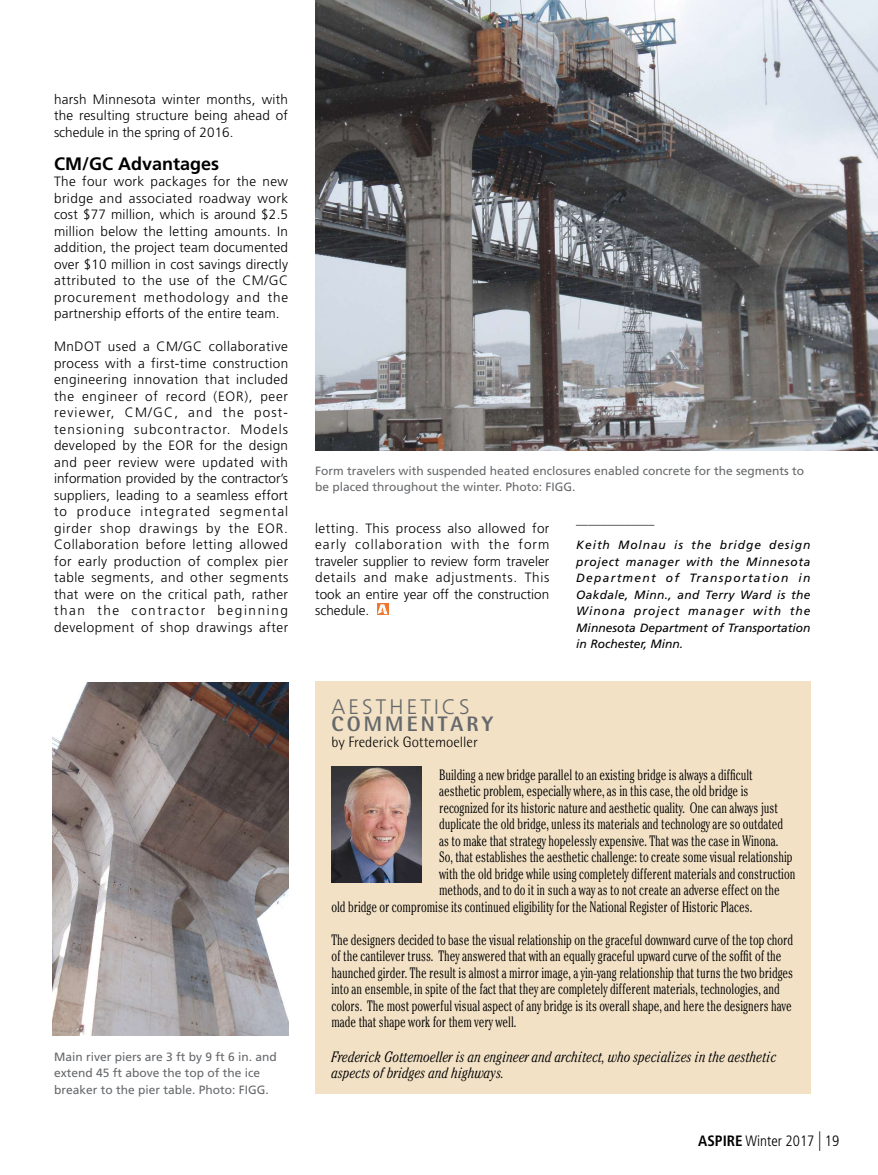
<style>
.page{position:relative;width:878px;height:1175px;background:#fff}
.page>*{position:absolute;margin:0;border:0;box-sizing:border-box;transform-origin:0 0}
.t1{font:300 21px/16.5px "Frutiger LT Std";letter-spacing:.15em;color:#66696c}
.t2{font:700 18px "Frutiger LT Std";color:#000}
.t3{font:300 condensed 15px/16.5px "Cheltenham Std";color:#000;scale:.85 1}
.t4{font:italic 300 condensed 15px/16.5px "Cheltenham Std";color:#000}
.t5{font:300 condensed 15px "Frutiger LT Std";color:#000}
.t6{font:300 13.5px/16.5px "Frutiger LT Std";letter-spacing:.015em;color:#000;text-align:justify}
.t7{font:12px/16.5px "Frutiger LT Std";color:#66696c}
.t8{font:italic 12px/16.5px "Frutiger LT Std";color:#000;text-align:justify}
.t9{font:italic 12px/24.8px "Frutiger LT Std";letter-spacing:.075em;color:#000}
.s1{font-family:"Rotis Semi Sans Std";font-weight:800}
.s2{font-family:"Rotis Semi Sans Std";font-stretch:normal}
.s3{font-weight:700}
.s4{font-size:19.5px}
</style>
<div class="page">
<div style="left:315px;top:681px;width:495px;height:412px;background:#f2e1c5"></div>
<img style="left:331px;top:766px;width:90px;height:116px">
<img style="left:53px;top:682px;width:235px;height:353px">
<img style="left:315px;top:0;width:563px;height:450px">
<svg style="left:377px;top:603px;width:11px;height:12px"></svg>
<svg style="left:377px;top:604px;width:10px;height:10px"></svg>
<p class="t6" style="left:54px;top:92px;width:235px">harsh Minnesota winter months, with the resulting structure being ahead of schedule in the spring of 2016.</p>
<p class="t2" style="left:54px;top:156px;width:167px">CM/GC Advantages</p>
<p class="t6" style="left:54px;top:174px;width:236px">The four work packages for the new bridge and associated roadway work cost $77 million, which is around $2.5 million below the letting amounts. In addition, the project team documented over $10 million in cost savings directly attributed to the use of the CM/GC procurement methodology and the partnership efforts of the entire team.</p>
<p class="t6" style="left:54px;top:339px;width:236px">MnDOT used a CM/GC collaborative process with a first-time construction engineering innovation that included the engineer of record (EOR), peer reviewer, CM/GC, and the post&shy;tensioning subcontractor. Models developed by the EOR for the design and peer review were updated with information provided by the contractor’s suppliers, leading to a seamless effort to produce integrated segmental girder shop drawings by the EOR.<br>Collaboration before letting allowed for early production of complex pier table segments, and other segments that were on the critical path, rather than the contractor beginning development of shop drawings after</p>
<p class="t7" style="left:54px;top:1049px;width:224px">Main river piers are 3 ft by 9 ft 6 in. and extend 45 ft above the top of the ice breaker to the pier table. Photo: FIGG.</p>
<p class="t7" style="left:315px;top:463px;width:490px">Form travelers with suspended heated enclosures enabled concrete for the segments to be placed throughout the winter. Photo: FIGG.</p>
<p class="t6" style="left:315px;top:521px;width:236px">letting. This process also allowed for early collaboration with the form traveler supplier to review form traveler details and make adjustments. This took an entire year off the construction schedule.</p>
<p class="t9" style="left:576px;top:509px;width:235px">_____________<br>Keith Molnau is the bridge design</p>
<p class="t8" style="left:576px;top:554px;width:236px">project manager with the Minnesota Department of Transportation in Oakdale, Minn., and Terry Ward is the Winona project manager with the Minnesota Department of Transportation in Rochester, Minn.</p>
<p class="t1" style="left:331px;top:700px;width:163px">AESTHETICS<br><span class="s1">COMMENTARY</span></p>
<p class="t3" style="left:439px;top:727px;width:370px;line-height:32.2px;text-indent:-108px"><span class="s2">by Frederick Gottemoeller<br></span>Building a new bridge parallel to an existing bridge is always a difficult</p>
<p class="t3" style="left:439px;top:784px;width:365px">aesthetic problem, especially where, as in this case, the old bridge is</p>
<p class="t3" style="left:439px;top:800px;width:400px">recognized for its historic nature and aesthetic quality. One can always just</p>
<p class="t3" style="left:439px;top:817px;width:406px">duplicate the old bridge, unless its materials and technology are so outdated</p>
<p class="t3" style="left:439px;top:833px;width:400px">as to make that strategy hopelessly expensive. That was the case in Winona.</p>
<p class="t3" style="left:439px;top:850px;width:417px">So, that establishes the aesthetic challenge: to create some visual relationship</p>
<p class="t3" style="left:439px;top:866px;width:420px">with the old bridge while using completely different materials and construction</p>
<p class="t3" style="left:439px;top:883px;width:402px">methods, and to do it in such a way as to not create an adverse effect on the</p>
<p class="t3" style="left:331px;top:899px;width:496px">old bridge or compromise its continued eligibility for the National Register of Historic Places.</p>
<p class="t3" style="left:331px;top:932px;width:544px">The designers decided to base the visual relationship on the graceful downward curve of the top chord of the cantilever truss. They answered that with an equally graceful upward curve of the soffit of the haunched girder. The result is almost a mirror image, a yin-yang relationship that turns the two bridges into an ensemble, in spite of the fact that they are completely different materials, technologies, and colors. The most powerful visual aspect of any bridge is its overall shape, and here the designers have made that shape work for them very well.</p>
<p class="t4" style="left:331px;top:1049px;width:446px">Frederick Gottemoeller is an engineer and architect, who specializes in the aesthetic aspects of bridges and highways.</p>
<p class="t5" style="left:698px;top:1134px;width:142px"><span class="s3">ASPIRE</span> Winter 2017 <span class="s4">|</span> 19</p>
</div>
